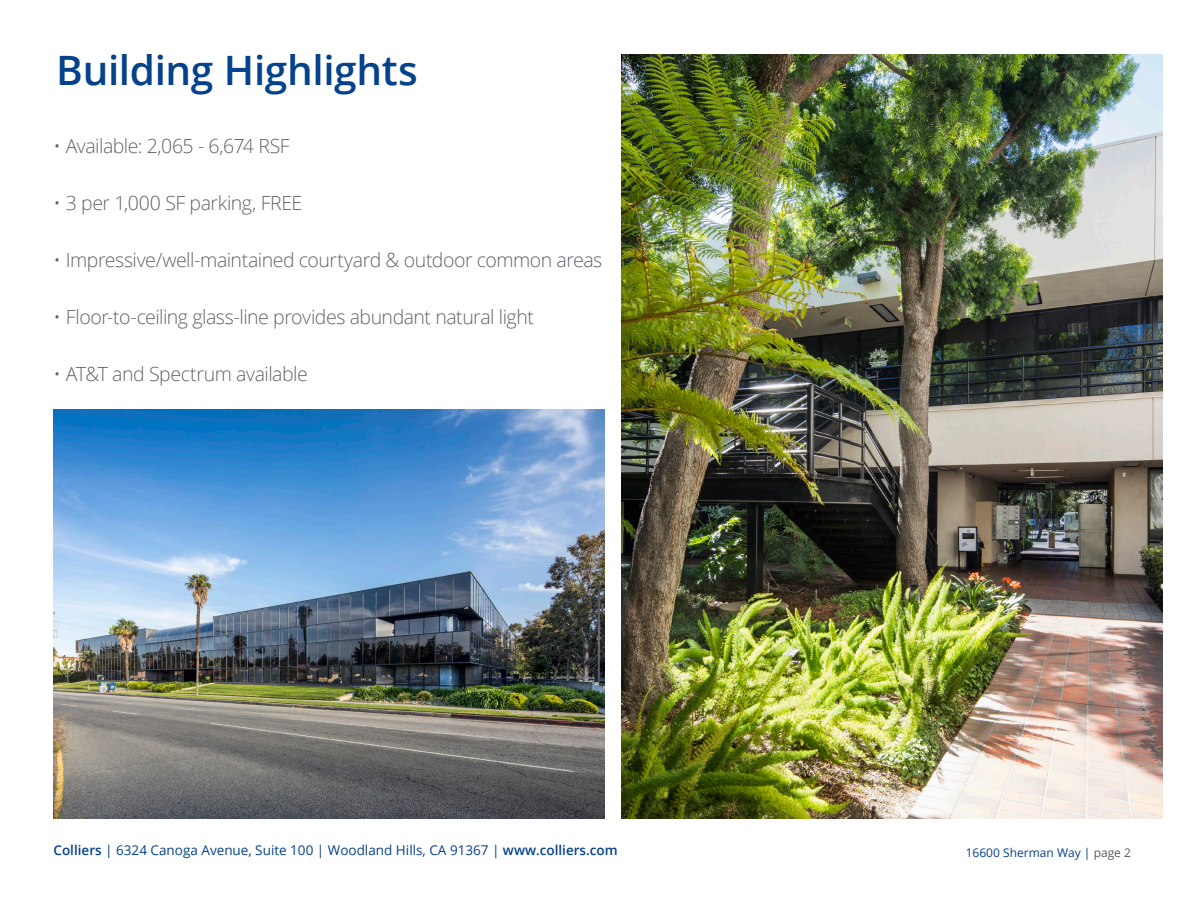
<style>
.page{position:relative;width:1188px;height:918px;background:#fff}
.page>*{position:absolute;margin:0;border:0;box-sizing:border-box;transform-origin:0 0}
.t1{font:600 40.5px "Open Sans";letter-spacing:-.01em;color:#05428c}
.t2{font:300 19.5px "Open Sans";letter-spacing:-.025em;color:#5f6369}
.t3{font:13.5px "Open Sans";color:#05428c}
.t4{font:12px "Open Sans";color:#05428c}
.s1{font-weight:600}
.s2{color:#57585a}
</style>
<div class="page">
<img style="left:621px;top:54px;width:541px;height:764px">
<img style="left:53px;top:409px;width:552px;height:409px">
<p class="t1" style="left:56px;top:43px;width:363px">Building Highlights</p>
<p class="t2" style="left:53px;top:132px;width:238px">• Available: 2,065 - 6,674 RSF</p>
<p class="t2" style="left:53px;top:189px;width:250px">• 3 per 1,000 SF parking, FREE</p>
<p class="t2" style="left:53px;top:246px;width:550px">• Impressive/well-maintained courtyard &amp; outdoor common areas</p>
<p class="t2" style="left:53px;top:303px;width:482px">• Floor-to-ceiling glass-line provides abundant natural light</p>
<p class="t2" style="left:53px;top:360px;width:256px">• AT&amp;T and Spectrum available</p>
<p class="t3" style="left:53px;top:841px;width:566px"><span class="s1">Colliers</span> | 6324 Canoga Avenue, Suite 100 | Woodland Hills, CA 91367 | <span class="s1">www.colliers.com</span></p>
<p class="t4" style="left:966px;top:845px;width:167px">16600 Sherman Way | <span class="s2">page 2</span></p>
</div>
